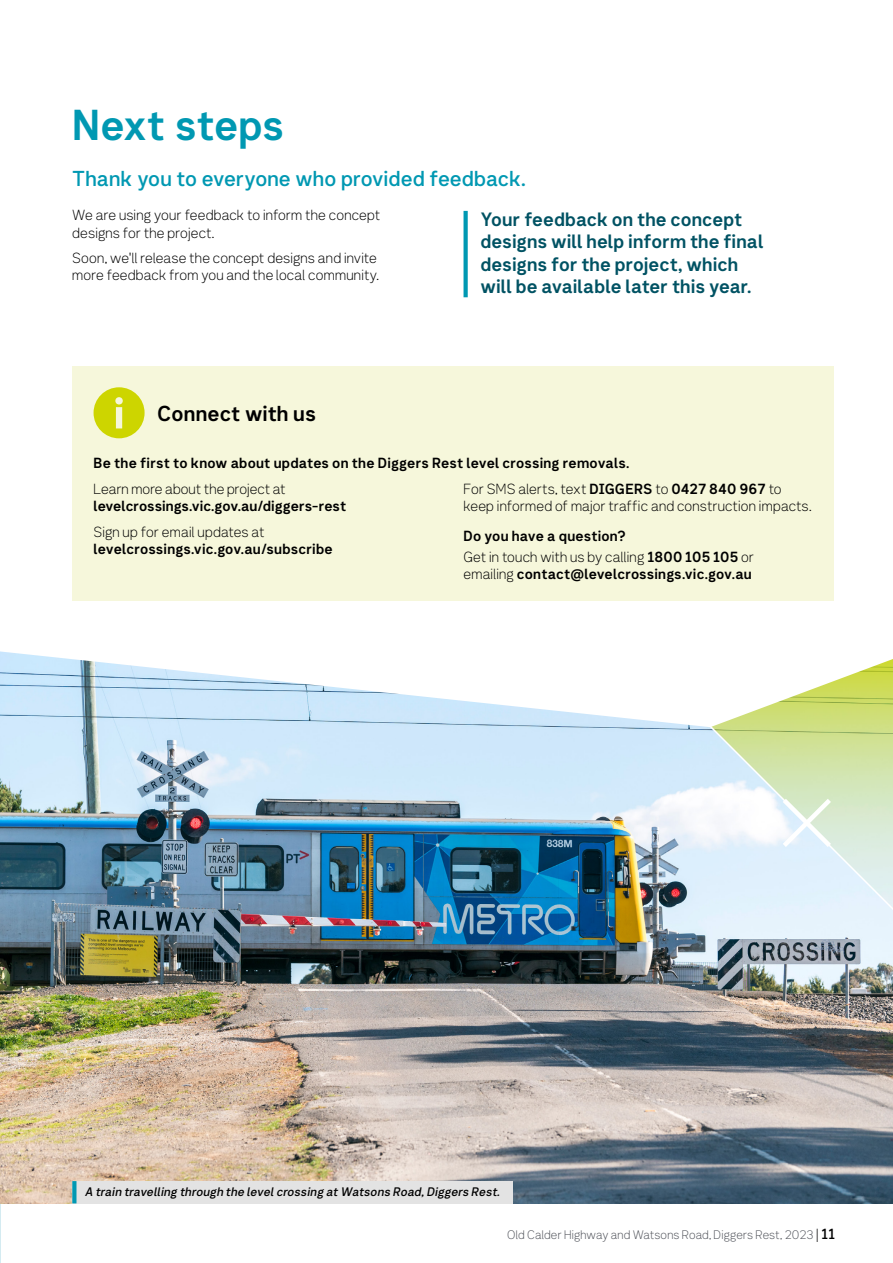
<style>
.page{position:relative;width:893px;height:1263px;background:#fff}
.page>*{position:absolute;margin:0;border:0;box-sizing:border-box;transform-origin:0 0}
.t1{font:42px "Network Sans 2019 Bold";letter-spacing:-.01em;color:#0098b2}
.t2{font:21px "Network Sans 2019 Medium";color:#0098b2}
.t3{font:21px "Network Sans 2019 Bold";color:#000}
.t4{font:18.75px/22.5px "Network Sans 2019 Bold";color:#005263}
.t5{font:14.25px/17.1px "Network Sans 2019 Light";letter-spacing:.01em;color:#000}
.t6{font:14.25px "Network Sans 2019 Bold";letter-spacing:.005em;color:#000}
.t7{font:italic 12px "Network Sans 2019 Medium";letter-spacing:.01em;color:#000}
.t8{font:12px "Network Sans 2019 Light";letter-spacing:.005em;color:#50535a}
.s1{font-family:"Network Sans 2019 Bold"}
.s2{font-family:"Network Sans 2019 Light"}
.s3{font-size:14.25px;color:#000}
.s4{font-family:"Network Sans 2019 Medium";font-size:14.25px;color:#000}
</style>
<div class="page">
<hr style="left:0;top:878px;width:1px;height:385px;background:#d4ebf1">
<img style="left:0;top:727px;width:893px;height:476px">
<div style="left:463px;top:211px;width:5px;height:86px;background:#0098b2"></div>
<div style="left:72px;top:1181px;width:441px;height:22px;background:#e3e3e3"></div>
<svg style="left:72px;top:1181px;width:4px;height:22px"></svg>
<div style="left:72px;top:366px;width:761px;height:235px;background:#f6f7db"></div>
<svg style="left:94px;top:387px;width:51px;height:51px"></svg>
<img style="left:637px;top:727px;width:256px;height:251px">
<svg style="left:689px;top:727px;width:204px;height:215px"></svg>
<svg style="left:778px;top:794px;width:58px;height:58px"></svg>
<svg style="left:0;top:651px;width:893px;height:76px"></svg>
<h1 class="t1" style="left:72px;top:89px;width:213px">Next steps</h1>
<h2 class="t2" style="left:72px;top:161px;width:455px">Thank you to everyone who provided feedback.</h2>
<p class="t5" style="left:72px;top:206px;width:310px">We are using your feedback to inform the concept designs for the project.</p>
<p class="t5" style="left:72px;top:249px;width:308px">Soon, we'll release the concept designs and invite more feedback from you and the local community.</p>
<h3 class="t4" style="left:480px;top:207px;width:285px">Your feedback on the concept designs will help inform the final designs for the project, which will be available later this year.</h3>
<h2 class="t3" style="left:157px;top:396px;width:160px">Connect with us</h2>
<p class="t6" style="left:94px;top:451px;width:537px">Be the first to know about updates on the Diggers Rest level crossing removals.</p>
<p class="t5" style="left:94px;top:479px;width:194px">Learn more about the project at</p>
<p class="t6" style="left:94px;top:494px;width:254px">levelcrossings.vic.gov.au/diggers-rest</p>
<p class="t5" style="left:94px;top:522px;width:173px">Sign up for email updates at</p>
<p class="t6" style="left:94px;top:536px;width:241px">levelcrossings.vic.gov.au/subscribe</p>
<p class="t5" style="left:463px;top:479px;width:350px">For SMS alerts, text <span class="s1">DIGGERS</span> to <span class="s1">0427 840 967</span> to keep informed of major traffic and construction impacts.</p>
<p class="t6" style="left:463px;top:523px;width:164px">Do you have a question?</p>
<p class="t5" style="left:463px;top:548px;width:292px">Get in touch with us by calling <span class="s1">1800 105 105</span> or</p>
<p class="t6" style="left:463px;top:562px;width:290px"><span class="s2">emailing</span> contact@levelcrossings.vic.gov.au</p>
<p class="t7" style="left:85px;top:1181px;width:417px">A train travelling through the level crossing at Watsons Road, Diggers Rest.</p>
<p class="t8" style="left:507px;top:1224px;width:329px">Old Calder Highway and Watsons Road, Diggers Rest, 2023 <span class="s3">|</span> <span class="s4">11</span></p>
</div>
